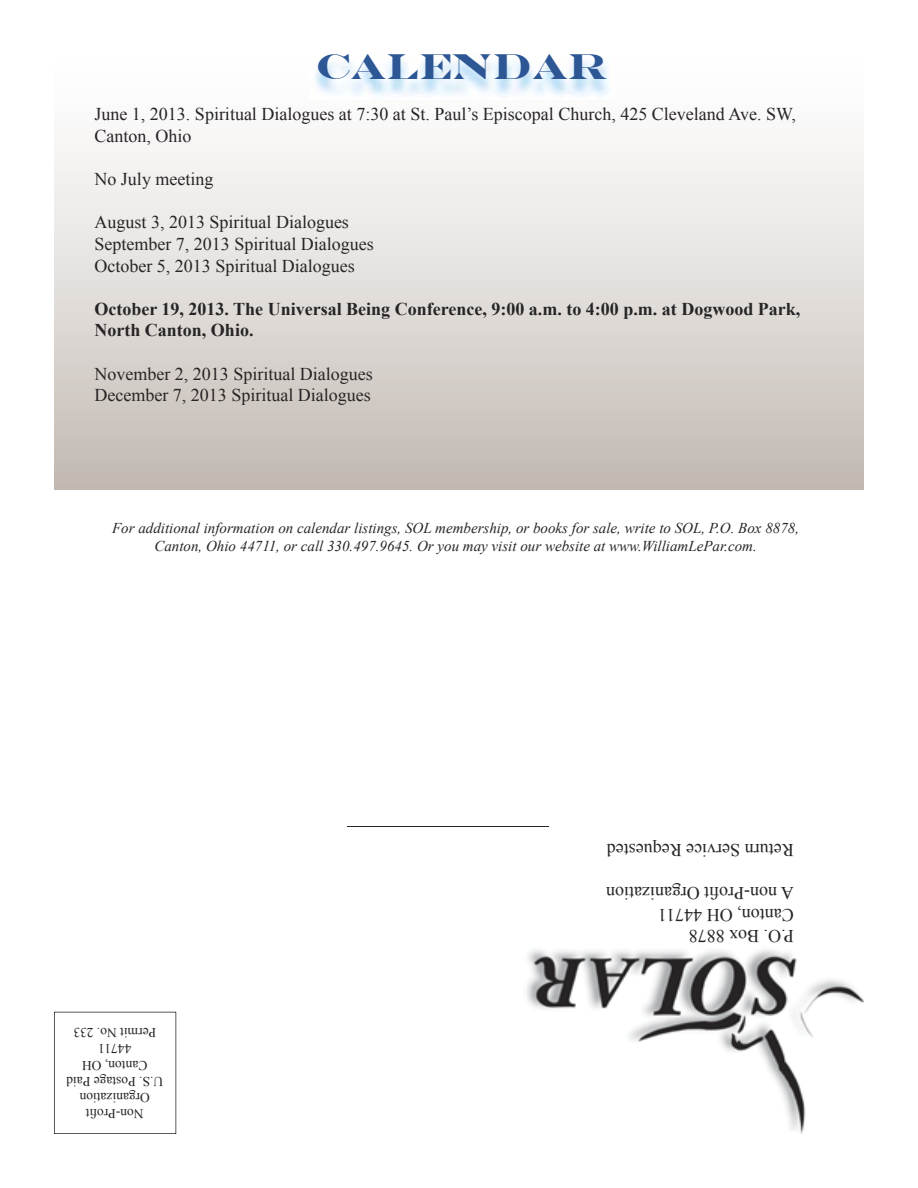
<style>
.page{position:relative;width:918px;height:1188px;background:#fff}
.page>*{position:absolute;margin:0;border:0;box-sizing:border-box;transform-origin:0 0}
.t1{font:700 36px "Engravers";color:#2d5695}
.t2{font:18px/21.6px "Times New Roman";color:#272425}
.t3{font:700 18px/21.6px "Times New Roman";color:#272425}
.t4{font:italic 15px/18px "Times New Roman";color:#272425;text-align:center}
.t5{font:13.5px/16.2px "Times New Roman";color:#272425;text-align:center}
</style>
<div class="page">
<svg style="left:54px;top:147px;width:810px;height:343px"></svg>
<img style="left:526px;top:949px;width:338px;height:185px">
<svg style="left:54px;top:1012px;width:122px;height:122px"></svg>
<hr style="left:347px;top:826px;width:201px;height:1px;background:#272425">
<img style="left:315px;top:59px;width:295px;height:38px">
<h1 class="t1" style="left:316px;top:46px;width:294px">CALENDAR</h1>
<p class="t2" style="left:94px;top:103px;width:703px">June 1, 2013. Spiritual Dialogues at 7:30 at St. Paul’s Episcopal Church, 425 Cleveland Ave. SW,<br>Canton, Ohio</p>
<p class="t2" style="left:94px;top:168px;width:120px">No July meeting</p>
<p class="t2" style="left:94px;top:211px;width:281px">August 3, 2013 Spiritual Dialogues<br>September 7, 2013 Spiritual Dialogues<br>October 5, 2013 Spiritual Dialogues</p>
<p class="t3" style="left:94px;top:298px;width:707px">October 19, 2013. The Universal Being Conference, 9:00 a.m. to 4:00 p.m. at Dogwood Park,<br>North Canton, Ohio.</p>
<p class="t2" style="left:94px;top:363px;width:280px">November 2, 2013 Spiritual Dialogues<br>December 7, 2013 Spiritual Dialogues</p>
<p class="t4" style="left:112px;top:518px;width:688px">For additional information on calendar listings, SOL membership, or books for sale, write to SOL, P.O. Box 8878,<br>Canton, Ohio 44711, or call 330.497.9645. Or you may visit our website at www.WilliamLePar.com.</p>
<p class="t2" style="left:794px;top:861px;width:188px;rotate:-180deg">Return Service Requested</p>
<p class="t5" style="left:163px;top:1122px;width:98px;rotate:-180deg">Non-Profit<br>Organization<br>U.S. Postage Paid<br>Canton, OH<br>44711<br>Permit No. 233</p>
<p class="t2" style="left:794px;top:948px;width:189px;rotate:-180deg">P.O. Box 8878<br>Canton, OH 44711<br>A non-Profit Organization</p>
</div>
